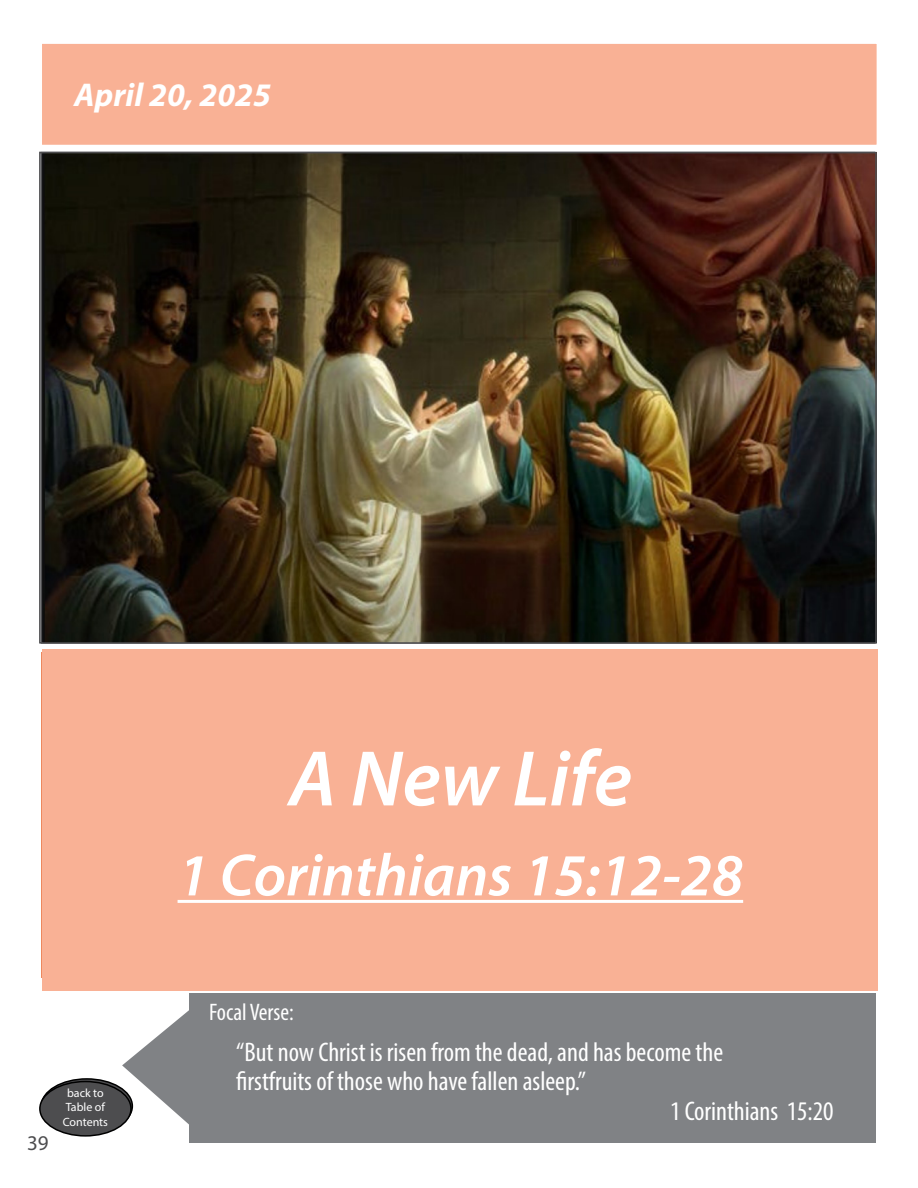
<style>
.page{position:relative;width:918px;height:1188px;background:#fff}
.page>*{position:absolute;margin:0;border:0;box-sizing:border-box;transform-origin:0 0}
.t1{font:italic 600 79.5px "Myriad Pro";color:#fff}
.t2{font:italic 600 60px "Myriad Pro";color:#fff}
.t3{font:italic 700 33px "Myriad Pro";color:#fff}
.t4{font:condensed 27px/28.8px "Myriad Pro";color:#fff}
.t5{font:condensed 24px "Myriad Pro";color:#fff}
.t6{font:21px "Myriad Pro";color:#4d4d4f}
.t7{font:12px/14.4px "Myriad Pro";color:#fff;text-align:center}
</style>
<div class="page">
<svg style="left:41px;top:1079px;width:91px;height:54px"></svg>
<div style="left:41px;top:42px;width:837px;height:104px;background:#f9b195;border:2px solid #fff"></div>
<div style="left:42px;top:650px;width:836px;height:341px;background:#f9b195"></div>
<hr style="left:178px;top:900px;width:565px;height:3px;background:#fff">
<svg style="left:122px;top:1010px;width:67px;height:116px"></svg>
<div style="left:189px;top:993px;width:686px;height:150px;background:#808285"></div>
<div style="left:40px;top:1082px;width:91px;height:54px;background:#4d4d4f;border-radius:50%"></div>
<div style="left:39px;top:1081px;width:93px;height:56px;border:2px solid #000;border-radius:50%"></div>
<img style="left:44px;top:155px;width:830px;height:486px">
<p class="t3" style="left:74px;top:73px;width:198px">April 20, 2025</p>
<p class="t6" style="left:27px;top:1130px;width:23px">39</p>
<p class="t7" style="left:64px;top:1083px;width:47px">back to<br>Table of<br>Contents</p>
<p class="t7" style="left:63px;top:1086px;width:47px">back to<br>Table of<br>Contents</p>
<h1 class="t1" style="left:289px;top:728px;width:345px">A New Life</h1>
<h2 class="t2" style="left:178px;top:837px;width:567px">1 Corinthians 15:12-28</h2>
<p class="t5" style="left:209px;top:998px;width:86px">Focal Verse:</p>
<p class="t4" style="left:236px;top:1037px;width:488px">“But now Christ is risen from the dead, and has become the firstfruits of those who have fallen asleep.”</p>
<p class="t4" style="left:670px;top:1097px;width:165px">1 Corinthians 15:20</p>
</div>
